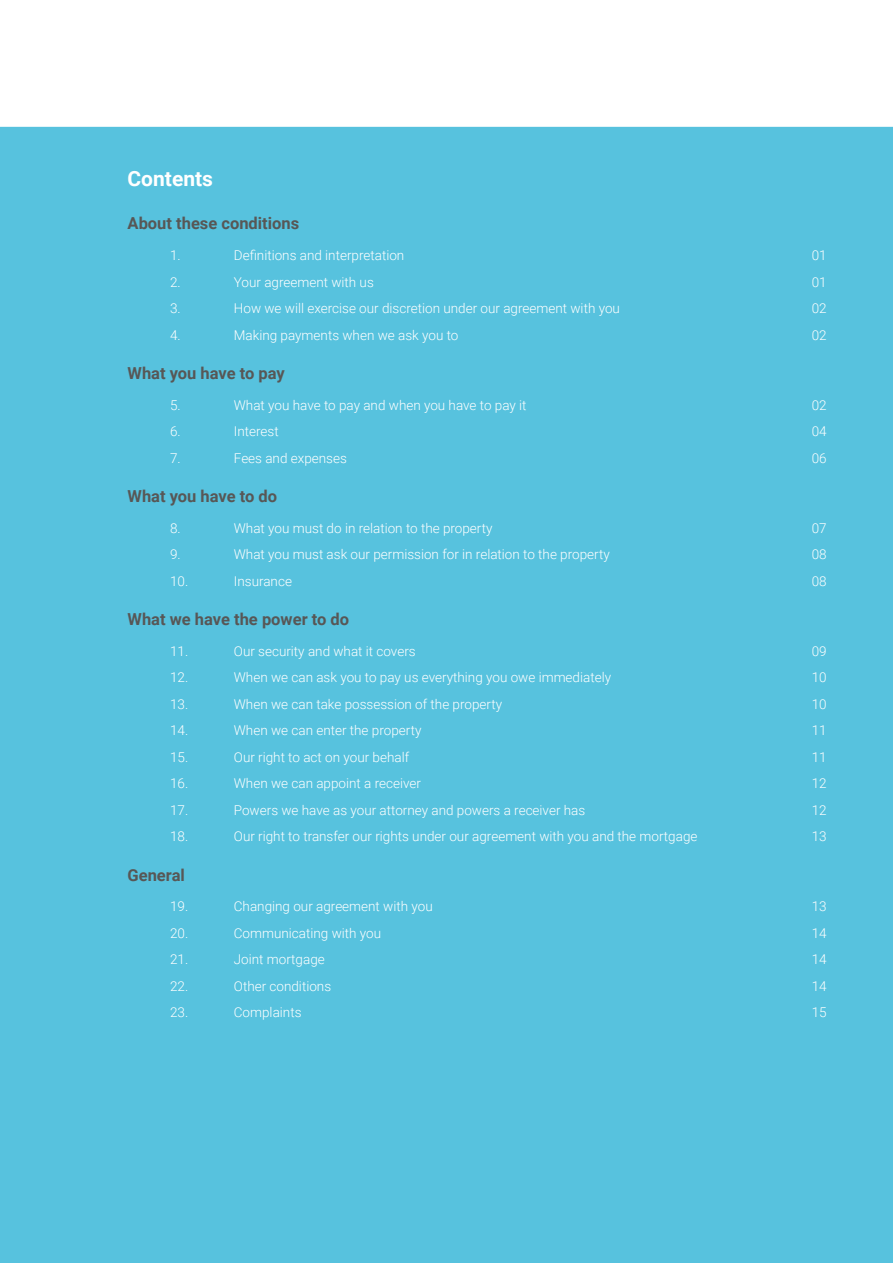
<style>
.page{position:relative;width:893px;height:1263px;background:#fff}
.page>*{position:absolute;margin:0;border:0;box-sizing:border-box;transform-origin:0 0}
.t1{font:700 21px "Roboto";color:#fff}
.t2{font:700 16.5px "Roboto";color:#575756}
.t3{font:300 13.5px "Roboto";color:#fff}
</style>
<div class="page">
<div style="left:0;top:128px;width:893px;height:1135px;background:#57c2de"></div>
<hr style="left:0;top:127px;width:893px;height:1px;background:#57c2de">
<h1 class="t1" style="left:128px;top:164px;width:87px">Contents</h1>
<p class="t2" style="left:128px;top:212px;width:173px">About these conditions</p>
<p class="t3" style="left:170px;top:246px;width:12px">1.</p>
<p class="t3" style="left:234px;top:246px;width:172px">Definitions and interpretation</p>
<p class="t3" style="left:812px;top:246px;width:16px">01</p>
<p class="t3" style="left:170px;top:272px;width:12px">2.</p>
<p class="t3" style="left:234px;top:272px;width:141px">Your agreement with us</p>
<p class="t3" style="left:812px;top:272px;width:16px">01</p>
<p class="t3" style="left:170px;top:299px;width:12px">3.</p>
<p class="t3" style="left:234px;top:299px;width:388px">How we will exercise our discretion under our agreement with you</p>
<p class="t3" style="left:812px;top:299px;width:16px">02</p>
<p class="t3" style="left:170px;top:325px;width:12px">4.</p>
<p class="t3" style="left:234px;top:325px;width:226px">Making payments when we ask you to</p>
<p class="t3" style="left:812px;top:325px;width:16px">02</p>
<p class="t2" style="left:128px;top:361px;width:159px">What you have to pay</p>
<p class="t3" style="left:170px;top:395px;width:12px">5.</p>
<p class="t3" style="left:234px;top:395px;width:294px">What you have to pay and when you have to pay it</p>
<p class="t3" style="left:812px;top:395px;width:16px">02</p>
<p class="t3" style="left:170px;top:422px;width:12px">6.</p>
<p class="t3" style="left:234px;top:422px;width:46px">Interest</p>
<p class="t3" style="left:812px;top:422px;width:16px">04</p>
<p class="t3" style="left:170px;top:448px;width:12px">7.</p>
<p class="t3" style="left:234px;top:448px;width:115px">Fees and expenses</p>
<p class="t3" style="left:812px;top:448px;width:16px">06</p>
<p class="t2" style="left:128px;top:484px;width:151px">What you have to do</p>
<p class="t3" style="left:170px;top:518px;width:12px">8.</p>
<p class="t3" style="left:234px;top:518px;width:260px">What you must do in relation to the property</p>
<p class="t3" style="left:812px;top:518px;width:16px">07</p>
<p class="t3" style="left:170px;top:545px;width:12px">9.</p>
<p class="t3" style="left:234px;top:545px;width:377px">What you must ask our permission for in relation to the property</p>
<p class="t3" style="left:812px;top:545px;width:16px">08</p>
<p class="t3" style="left:170px;top:571px;width:20px">10.</p>
<p class="t3" style="left:234px;top:571px;width:60px">Insurance</p>
<p class="t3" style="left:812px;top:571px;width:16px">08</p>
<p class="t2" style="left:128px;top:607px;width:223px">What we have the power to do</p>
<p class="t3" style="left:170px;top:641px;width:20px">11.</p>
<p class="t3" style="left:234px;top:641px;width:183px">Our security and what it covers</p>
<p class="t3" style="left:812px;top:641px;width:16px">09</p>
<p class="t3" style="left:170px;top:668px;width:20px">12.</p>
<p class="t3" style="left:234px;top:668px;width:379px">When we can ask you to pay us everything you owe immediately</p>
<p class="t3" style="left:812px;top:668px;width:16px">10</p>
<p class="t3" style="left:170px;top:694px;width:20px">13.</p>
<p class="t3" style="left:234px;top:694px;width:270px">When we can take possession of the property</p>
<p class="t3" style="left:812px;top:694px;width:16px">10</p>
<p class="t3" style="left:170px;top:721px;width:20px">14.</p>
<p class="t3" style="left:234px;top:721px;width:189px">When we can enter the property</p>
<p class="t3" style="left:812px;top:721px;width:16px">11</p>
<p class="t3" style="left:170px;top:747px;width:20px">15.</p>
<p class="t3" style="left:234px;top:747px;width:177px">Our right to act on your behalf</p>
<p class="t3" style="left:812px;top:747px;width:16px">11</p>
<p class="t3" style="left:170px;top:774px;width:20px">16.</p>
<p class="t3" style="left:234px;top:774px;width:189px">When we can appoint a receiver</p>
<p class="t3" style="left:812px;top:774px;width:16px">12</p>
<p class="t3" style="left:170px;top:800px;width:20px">17.</p>
<p class="t3" style="left:234px;top:800px;width:353px">Powers we have as your attorney and powers a receiver has</p>
<p class="t3" style="left:812px;top:800px;width:16px">12</p>
<p class="t3" style="left:170px;top:827px;width:20px">18.</p>
<p class="t3" style="left:234px;top:827px;width:465px">Our right to transfer our rights under our agreement with you and the mortgage</p>
<p class="t3" style="left:812px;top:827px;width:16px">13</p>
<p class="t2" style="left:128px;top:863px;width:59px">General</p>
<p class="t3" style="left:170px;top:897px;width:20px">19.</p>
<p class="t3" style="left:234px;top:897px;width:200px">Changing our agreement with you</p>
<p class="t3" style="left:812px;top:897px;width:16px">13</p>
<p class="t3" style="left:170px;top:923px;width:20px">20.</p>
<p class="t3" style="left:234px;top:923px;width:149px">Communicating with you</p>
<p class="t3" style="left:812px;top:923px;width:16px">14</p>
<p class="t3" style="left:170px;top:950px;width:20px">21.</p>
<p class="t3" style="left:234px;top:950px;width:92px">Joint mortgage</p>
<p class="t3" style="left:812px;top:950px;width:16px">14</p>
<p class="t3" style="left:170px;top:976px;width:20px">22.</p>
<p class="t3" style="left:234px;top:976px;width:99px">Other conditions</p>
<p class="t3" style="left:812px;top:976px;width:16px">14</p>
<p class="t3" style="left:170px;top:1003px;width:20px">23.</p>
<p class="t3" style="left:234px;top:1003px;width:69px">Complaints</p>
<p class="t3" style="left:812px;top:1003px;width:16px">15</p>
</div>
